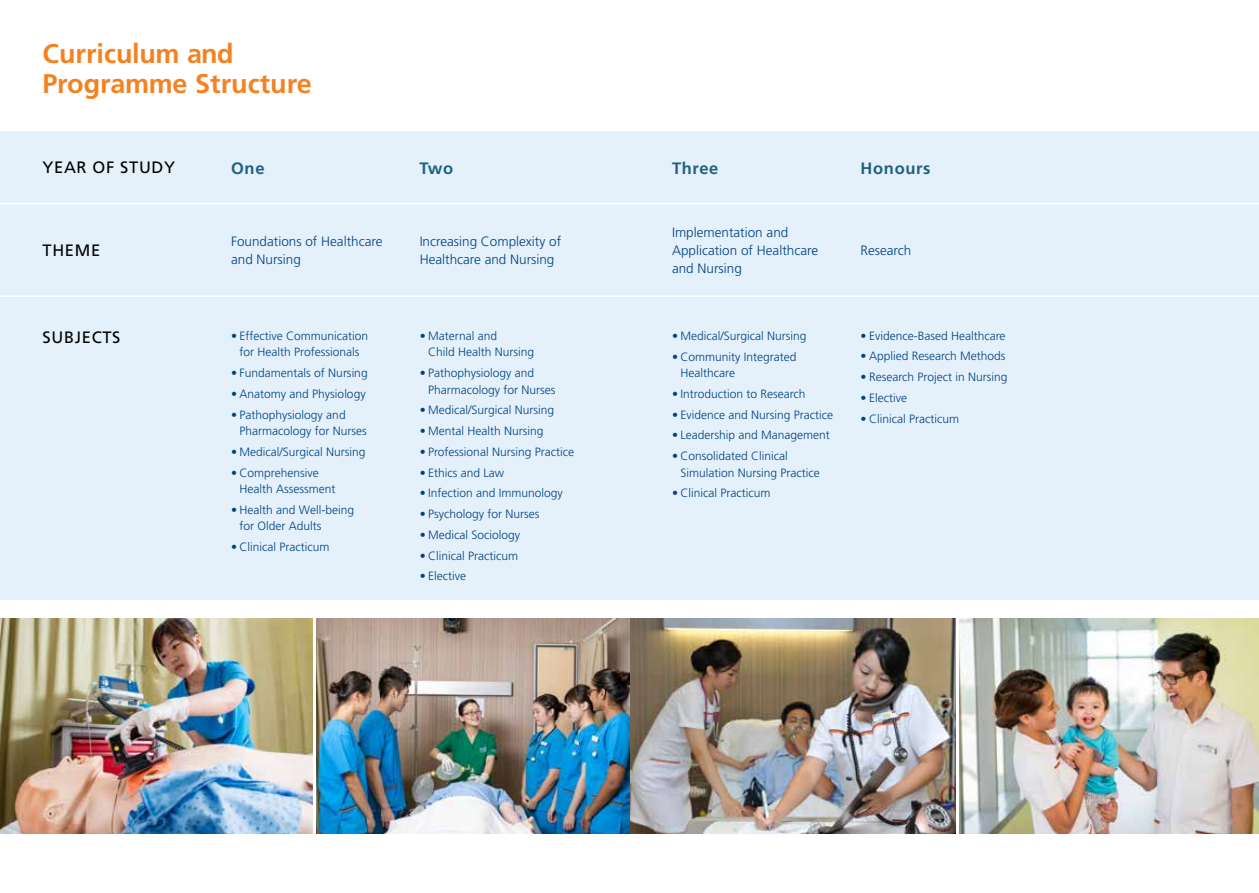
<style>
.page{position:relative;width:1259px;height:893px;background:#fff}
.page>*{position:absolute;margin:0;border:0;box-sizing:border-box;transform-origin:0 0}
.t1{font:700 27px/30px "Frutiger LT Std";color:#f58220}
.t2{font:16.5px "Frutiger LT Std";letter-spacing:.04em;color:#000}
.t3{font:700 16.5px "Frutiger LT Std";letter-spacing:.04em;color:#1f6181}
.t4{font:300 13.5px/18px "Frutiger LT Std";color:#004282}
.t5{font:300 12px/16.5px "Frutiger LT Std";color:#004282}
</style>
<div class="page">
<div style="left:0;top:132px;width:1259px;height:468px;background:#e4f1fb"></div>
<hr style="left:0;top:295px;width:1259px;height:2px;background:#fff">
<hr style="left:0;top:203px;width:1259px;height:1px;background:#fff">
<img style="left:0;top:619px;width:313px;height:215px">
<img style="left:317px;top:619px;width:638px;height:215px">
<img style="left:960px;top:619px;width:299px;height:215px">
<h1 class="t1" style="left:43px;top:39px;width:271px">Curriculum and<br>Programme Structure</h1>
<h2 class="t2" style="left:43px;top:157px;width:134px">YEAR OF STUDY</h2>
<h2 class="t3" style="left:231px;top:159px;width:35px">One</h2>
<h2 class="t3" style="left:420px;top:159px;width:35px">Two</h2>
<h2 class="t3" style="left:672px;top:159px;width:48px">Three</h2>
<h2 class="t3" style="left:860px;top:159px;width:71px">Honours</h2>
<h2 class="t2" style="left:43px;top:240px;width:59px">THEME</h2>
<p class="t4" style="left:231px;top:233px;width:153px">Foundations of Healthcare and Nursing</p>
<p class="t4" style="left:420px;top:233px;width:143px">Increasing Complexity of<br>Healthcare and Nursing</p>
<p class="t4" style="left:672px;top:223px;width:148px">Implementation and<br>Application of Healthcare and Nursing</p>
<p class="t4" style="left:860px;top:241px;width:52px">Research</p>
<h2 class="t2" style="left:43px;top:328px;width:79px">SUBJECTS</h2>
<p class="t5" style="left:231px;top:328px;width:138px;text-align:center">• Effective Communication for Health Professionals</p>
<p class="t5" style="left:231px;top:365px;width:138px">• Fundamentals of Nursing</p>
<p class="t5" style="left:231px;top:386px;width:136px">• Anatomy and Physiology</p>
<p class="t5" style="left:240px;top:406px;width:129px;text-indent:-9px">• Pathophysiology and<br>Pharmacology for Nurses</p>
<p class="t5" style="left:231px;top:444px;width:136px">• Medical/Surgical Nursing</p>
<p class="t5" style="left:240px;top:464px;width:98px;text-indent:-9px">• Comprehensive<br>Health Assessment</p>
<p class="t5" style="left:240px;top:502px;width:116px;text-indent:-9px">• Health and Well-being for Older Adults</p>
<p class="t5" style="left:231px;top:539px;width:100px">• Clinical Practicum</p>
<p class="t5" style="left:428px;top:328px;width:108px;text-indent:-9px">• Maternal and<br>Child Health Nursing</p>
<p class="t5" style="left:428px;top:365px;width:129px;text-indent:-9px">• Pathophysiology and<br>Pharmacology for Nurses</p>
<p class="t5" style="left:420px;top:402px;width:136px">• Medical/Surgical Nursing</p>
<p class="t5" style="left:420px;top:423px;width:125px">• Mental Health Nursing</p>
<p class="t5" style="left:420px;top:444px;width:156px">• Professional Nursing Practice</p>
<p class="t5" style="left:420px;top:464px;width:86px">• Ethics and Law</p>
<p class="t5" style="left:420px;top:485px;width:145px">• Infection and Immunology</p>
<p class="t5" style="left:420px;top:506px;width:121px">• Psychology for Nurses</p>
<p class="t5" style="left:420px;top:527px;width:102px">• Medical Sociology</p>
<p class="t5" style="left:420px;top:547px;width:100px">• Clinical Practicum</p>
<p class="t5" style="left:420px;top:568px;width:48px">• Elective</p>
<p class="t5" style="left:672px;top:328px;width:136px">• Medical/Surgical Nursing</p>
<p class="t5" style="left:680px;top:348px;width:118px;text-indent:-9px">• Community Integrated<br>Healthcare</p>
<p class="t5" style="left:672px;top:386px;width:135px">• Introduction to Research</p>
<p class="t5" style="left:672px;top:406px;width:163px">• Evidence and Nursing Practice</p>
<p class="t5" style="left:672px;top:427px;width:159px">• Leadership and Management</p>
<p class="t5" style="left:680px;top:448px;width:141px;text-indent:-9px">• Consolidated Clinical<br>Simulation Nursing Practice</p>
<p class="t5" style="left:672px;top:485px;width:100px">• Clinical Practicum</p>
<p class="t5" style="left:860px;top:327px;width:146px">• Evidence-Based Healthcare</p>
<p class="t5" style="left:860px;top:348px;width:146px">• Applied Research Methods</p>
<p class="t5" style="left:860px;top:369px;width:148px">• Research Project in Nursing</p>
<p class="t5" style="left:860px;top:390px;width:48px">• Elective</p>
<p class="t5" style="left:860px;top:410px;width:100px">• Clinical Practicum</p>
</div>
